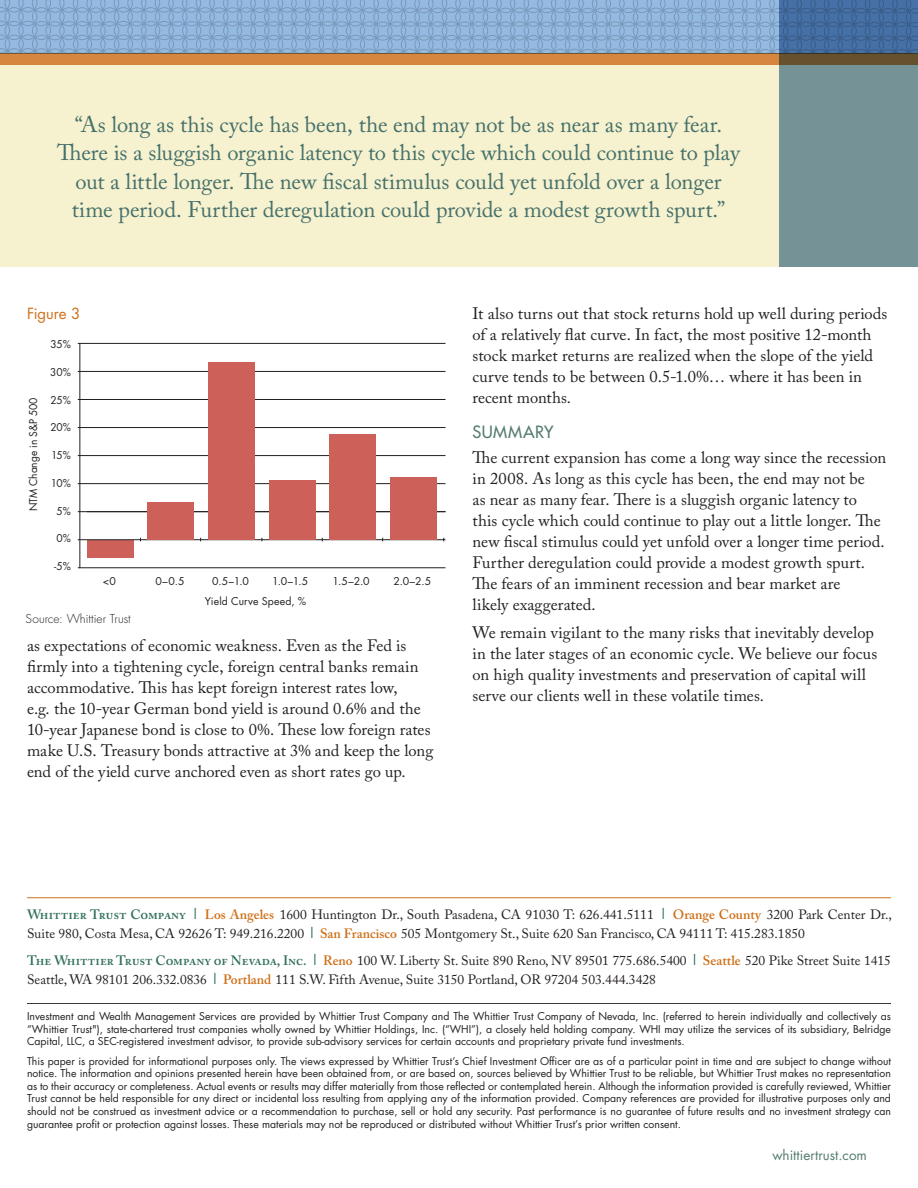
<style>
.page{position:relative;width:918px;height:1188px;background:#fff}
.page>*{position:absolute;margin:0;border:0;box-sizing:border-box;transform-origin:0 0}
.t1{font:22.5px/28.5px "Adobe Caslon Pro";letter-spacing:-.005em;color:#45706b;text-align:center}
.New_Body_Copy{font:16.5px/21px "Adobe Caslon Pro";color:#231f20}
.New_Body_Copy-2{font:16.5px "Futura";letter-spacing:.03em;color:#547d6c}
.New_Body_Copy-3{font:15px "Futura";letter-spacing:-.005em;color:#ce7018}
.t2{font:13.5px/19.5px "Adobe Caslon Pro";color:#231f20}
.t3{font:13.5px "Futura";color:#547d6c}
.New_Body_Copy-4{font:300 12px "Futura";color:#231f20}
.New_Body_Copy-5{font:10.5px/12.6px "Futura";color:#231f20;text-align:justify}
.s1{font-weight:600;color:#327159}
.s2{font-family:"Futura";color:#327159}
.s3{font-weight:600;color:#ce7018}
.s4{color:#fff}
</style>
<div class="page">
<div style="left:87px;top:540px;width:46px;height:18px;background:#cd615a"></div>
<svg style="left:0;top:0;width:779px;height:53px;background:#8cb0d6"></svg>
<div style="left:0;top:53px;width:918px;height:12px;background:#d7863f"></div>
<div style="left:0;top:65px;width:918px;height:202px;background:#f6f1ce"></div>
<svg style="left:779px;top:0;width:139px;height:267px;background:#6a8793"></svg>
<hr style="left:79px;top:343px;width:1px;height:225px;background:#231f20">
<hr style="left:78px;top:539px;width:368px;height:1px;background:#231f20">
<hr style="left:78px;top:483px;width:368px;height:1px;background:#231f20">
<hr style="left:78px;top:427px;width:368px;height:1px;background:#231f20">
<hr style="left:78px;top:343px;width:368px;height:1px;background:#231f20">
<hr style="left:78px;top:371px;width:368px;height:1px;background:#231f20">
<hr style="left:78px;top:567px;width:368px;height:1px;background:#231f20">
<hr style="left:78px;top:511px;width:368px;height:1px;background:#231f20">
<hr style="left:78px;top:455px;width:368px;height:1px;background:#231f20">
<hr style="left:78px;top:399px;width:368px;height:1px;background:#231f20">
<hr style="left:27px;top:1003px;width:864px;height:1px;background:#231f20">
<hr style="left:27px;top:897px;width:864px;height:1px;background:#ce7018">
<div style="left:147px;top:502px;width:47px;height:38px;background:#cd615a"></div>
<div style="left:209px;top:362px;width:46px;height:178px;background:#cd615a"></div>
<div style="left:269px;top:480px;width:46px;height:60px;background:#cd615a"></div>
<div style="left:329px;top:434px;width:47px;height:106px;background:#cd615a"></div>
<div style="left:390px;top:477px;width:46px;height:63px;background:#cd615a"></div>
<p class="t1" style="left:57px;top:110px;width:685px">“As long as this cycle has been, the end may not be as near as many fear.<br>There is a sluggish organic latency to this cycle which could continue to play out a little longer. The new fiscal stimulus could yet unfold over a longer time period. Further deregulation could provide a modest growth spurt.”</p>
<p class="New_Body_Copy-3" style="left:27px;top:303px;width:55px">Figure 3</p>
<p class="New_Body_Copy-5" style="left:27px;top:511px;width:115px;rotate:-90deg">NTM Change in S&amp;P 500</p>
<p class="New_Body_Copy-5" style="left:51px;top:338px;width:22px">35%</p>
<p class="New_Body_Copy-5" style="left:50px;top:366px;width:22px">30%</p>
<p class="New_Body_Copy-5" style="left:51px;top:393px;width:22px">25%</p>
<p class="New_Body_Copy-5" style="left:50px;top:421px;width:22px">20%</p>
<p class="New_Body_Copy-5" style="left:51px;top:449px;width:21px">15%</p>
<p class="New_Body_Copy-5" style="left:51px;top:477px;width:22px">10%</p>
<p class="New_Body_Copy-5" style="left:57px;top:504px;width:16px">5%</p>
<p class="New_Body_Copy-5" style="left:56px;top:532px;width:16px">0%</p>
<p class="New_Body_Copy-5" style="left:54px;top:560px;width:18px">-5%</p>
<p class="New_Body_Copy-5" style="left:103px;top:574px;width:15px">&lt;0</p>
<p class="New_Body_Copy-5" style="left:155px;top:574px;width:31px">0–0.5</p>
<p class="New_Body_Copy-5" style="left:212px;top:574px;width:38px">0.5–1.0</p>
<p class="New_Body_Copy-5" style="left:272px;top:574px;width:38px">1.0–1.5</p>
<p class="New_Body_Copy-5" style="left:333px;top:574px;width:38px">1.5–2.0</p>
<p class="New_Body_Copy-5" style="left:394px;top:574px;width:39px">2.0–2.5</p>
<p class="New_Body_Copy-5" style="left:205px;top:595px;width:103px">Yield Curve Speed, %</p>
<p class="New_Body_Copy-4" style="left:26px;top:611px;width:107px">Source: Whittier Trust</p>
<p class="New_Body_Copy" style="left:27px;top:634px;width:408px">as expectations of economic weakness. Even as the Fed is firmly into a tightening cycle, foreign central banks remain accommodative. This has kept foreign interest rates low,<br>e.g. the 10-year German bond yield is around 0.6% and the 10-year Japanese bond is close to 0%. These low foreign rates make U.S. Treasury bonds attractive at 3% and keep the long end of the yield curve anchored even as short rates go up.</p>
<p class="New_Body_Copy" style="left:472px;top:303px;width:417px">It also turns out that stock returns hold up well during periods of a relatively flat curve. In fact, the most positive 12-month stock market returns are realized when the slope of the yield curve tends to be between 0.5-1.0%… where it has been in recent months.</p>
<p class="New_Body_Copy-2" style="left:472px;top:421px;width:83px">SUMMARY</p>
<p class="New_Body_Copy" style="left:472px;top:447px;width:415px">The current expansion has come a long way since the recession in 2008. As long as this cycle has been, the end may not be<br>as near as many fear. There is a sluggish organic latency to<br>this cycle which could continue to play out a little longer. The new fiscal stimulus could yet unfold over a longer time period.<br>Further deregulation could provide a modest growth spurt.<br>The fears of an imminent recession and bear market are<br>likely exaggerated.</p>
<p class="New_Body_Copy" style="left:472px;top:622px;width:406px">We remain vigilant to the many risks that inevitably develop in the later stages of an economic cycle. We believe our focus on high quality investments and preservation of capital will serve our clients well in these volatile times.</p>
<p class="t2" style="left:27px;top:905px;width:866px"><span class="s1">Whittier Trust Company</span> <span class="s2">|</span> <span class="s3">Los Angeles</span> 1600 Huntington Dr., South Pasadena, CA 91030 T: 626.441.5111 <span class="s2">|</span> <span class="s3">Orange County</span> 3200 Park Center Dr.,<br>Suite 980, Costa Mesa, CA 92626 T: 949.216.2200 <span class="s2">|</span> <span class="s3">San Francisco</span> 505 Montgomery St., Suite 620 San Francisco, CA 94111 T: 415.283.1850</p>
<p class="t2" style="left:27px;top:950px;width:866px"><span class="s1">The Whittier Trust Company of Nevada, Inc.</span> <span class="s2">|</span> <span class="s3">Reno</span> 100 W. Liberty St. Suite 890 Reno, NV 89501 775.686.5400 <span class="s2">|</span> <span class="s3">Seattle</span> 520 Pike Street Suite 1415<br>Seattle, WA 98101 206.332.0836 <span class="s2">|</span> <span class="s3">Portland</span> 111 S.W. Fifth Avenue, Suite 3150 Portland, OR 97204 503.444.3428</p>
<p class="New_Body_Copy-5" style="left:27px;top:1010px;width:866px">Investment and Wealth Management Services are provided by Whittier Trust Company and The Whittier Trust Company of Nevada, Inc. (referred to herein individually and collectively as “Whittier Trust"), state-chartered trust companies wholly owned by Whittier Holdings, Inc. (“WHI”), a closely held holding company. WHI may utilize the services of its subsidiary, Belridge Capital, LLC, a SEC-registered investment advisor, to provide sub-advisory services for certain accounts and proprietary private fund investments.</p>
<p class="New_Body_Copy-5" style="left:27px;top:1054px;width:866px">This paper is provided for informational purposes only. The views expressed by Whittier Trust’s Chief Investment Officer are as of a particular point in time and are subject to change without notice. The information and opinions presented herein have been obtained from, or are based on, sources believed by Whittier Trust to be reliable, but Whittier Trust makes no representation as to their accuracy or completeness. Actual events or results may differ materially from those reflected or contemplated herein. Although the information provided is carefully reviewed, Whittier Trust cannot be held responsible for any direct or incidental loss resulting from applying any of the information provided. Company references are provided for illustrative purposes only and should not be construed as investment advice or a recommendation to purchase, sell or hold any security. Past performance is no guarantee of future results and no investment strategy can guarantee profit or protection against losses. These materials may not be reproduced or distributed without Whittier Trust’s prior written consent.</p>
<p class="t3" style="left:772px;top:1145px;width:109px">whittiertrust.com <span class="s4">2</span></p>
</div>
